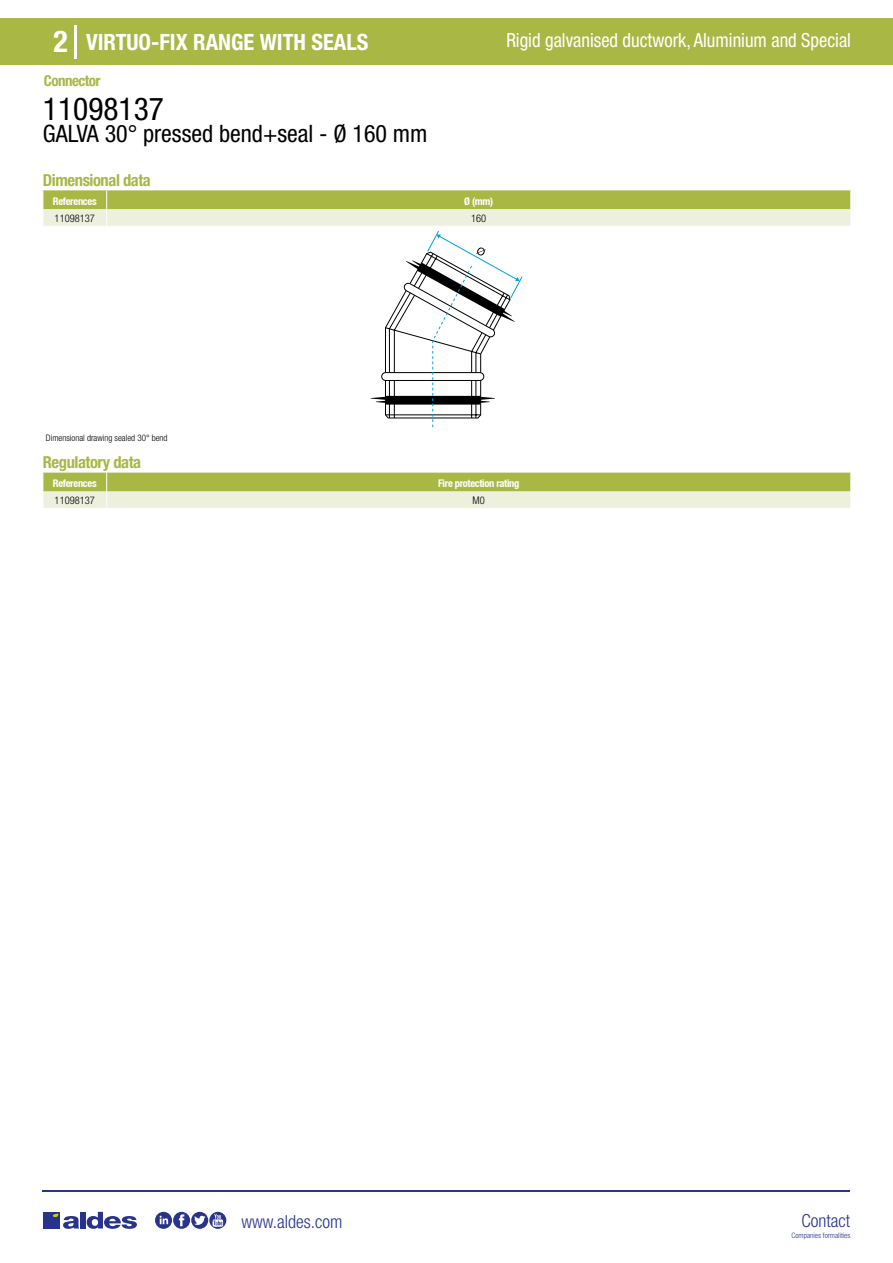
<style>
.page{position:relative;width:893px;height:1263px;background:#fff}
.page>*{position:absolute;margin:0;border:0;box-sizing:border-box;transform-origin:0 0}
.t1{font:condensed 31.5px "Helvetica Neue LT Std";color:#000}
.t2{font:700 condensed 30px "Helvetica Neue LT Std";color:#fff}
.t3{font:condensed 24px "Helvetica Neue LT Std";color:#000}
.t4{font:700 condensed 22.5px "Helvetica Neue LT Std";color:#fff}
.t5{font:condensed 19.5px "Helvetica Neue LT Std";color:#fff;scale:.95 1}
.t6{font:300 condensed 18px "Helvetica Neue";color:#28348b}
.t7{font:700 condensed 16.5px "Helvetica Neue LT Std";letter-spacing:-.025em;color:#a9b745}
.t8{font:700 condensed 15px "Helvetica Neue LT Std";letter-spacing:-.035em;color:#a9b745}
.t9{font:700 condensed 10.5px "Helvetica Neue";letter-spacing:-.03em;color:#fff}
.t10{font:300 condensed 10.5px "Helvetica Neue";color:#000}
.t11{font:300 condensed 9px "Helvetica Neue";color:#000}
.t12{font:300 condensed 7.5px "Helvetica Neue";color:#28348b}
</style>
<div class="page">
<div style="left:0;top:18px;width:893px;height:46px;background:#a9b745"></div>
<hr style="left:74px;top:25px;width:2px;height:33px;background:#fff">
<hr style="left:43px;top:1190px;width:807px;height:1px;background:#28348b">
<svg style="left:155px;top:1212px;width:71px;height:17px"></svg>
<div style="left:43px;top:1212px;width:17px;height:16px;background:#28348b"></div>
<div style="left:80px;top:1212px;width:6px;height:16px;background:#28348b"></div>
<svg style="left:87px;top:1212px;width:50px;height:17px"></svg>
<svg style="left:53px;top:1213px;width:26px;height:16px"></svg>
<svg style="left:43px;top:190px;width:808px;height:237px"></svg>
<svg style="left:43px;top:473px;width:808px;height:35px;background:#c9d28d"></svg>
<h2 class="t2" style="left:54px;top:24px;width:16px">2</h2>
<h3 class="t4" style="left:86px;top:28px;width:284px">VIRTUO-FIX RANGE WITH SEALS</h3>
<h3 class="t5" style="left:506px;top:29px;width:364px">Rigid galvanised ductwork, Aluminium and Special</h3>
<h3 class="t8" style="left:44px;top:71px;width:58px">Connector</h3>
<h1 class="t1" style="left:43px;top:91px;width:122px">11098137</h1>
<h3 class="t3" style="left:43px;top:120px;width:386px">GALVA 30° pressed bend+seal - Ø 160 mm</h3>
<h3 class="t7" style="left:43px;top:170px;width:109px">Dimensional data</h3>
<p class="t9" style="left:53px;top:195px;width:45px">References</p>
<p class="t9" style="left:464px;top:195px;width:30px">Ø (mm)</p>
<p class="t10" style="left:55px;top:212px;width:42px">11098137</p>
<p class="t10" style="left:471px;top:212px;width:17px">160</p>
<p class="t11" style="left:46px;top:433px;width:123px">Dimensional drawing sealed 30° bend</p>
<h3 class="t7" style="left:43px;top:452px;width:100px">Regulatory data</h3>
<p class="t9" style="left:53px;top:477px;width:45px">References</p>
<p class="t9" style="left:438px;top:477px;width:83px">Fire protection rating</p>
<p class="t10" style="left:55px;top:494px;width:42px">11098137</p>
<p class="t10" style="left:473px;top:494px;width:14px">M0</p>
<h3 class="t6" style="left:241px;top:1211px;width:102px">www.aldes.com</h3>
<h3 class="t6" style="left:801px;top:1211px;width:50px">Contact</h3>
<p class="t12" style="left:791px;top:1230px;width:60px">Companies formalities</p>
</div>
